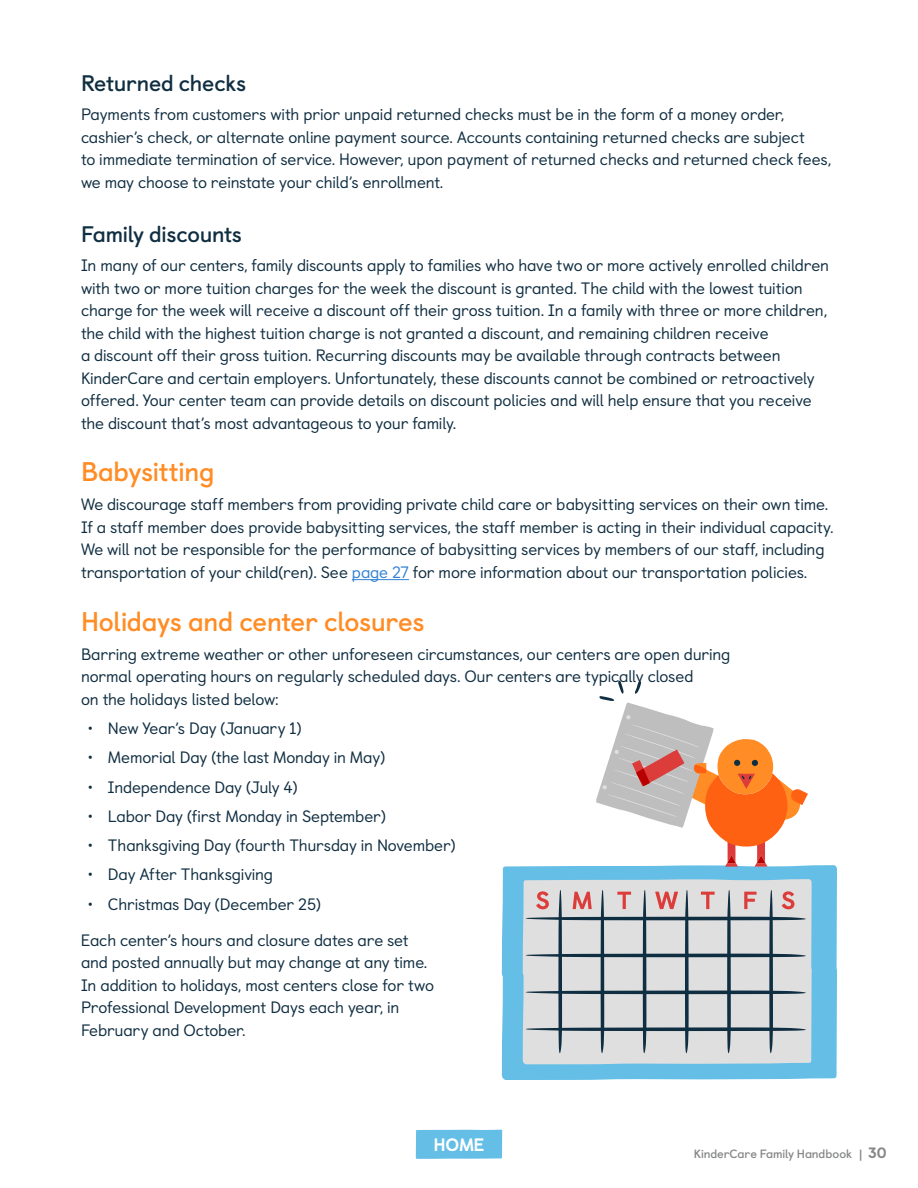
<style>
.page{position:relative;width:918px;height:1188px;background:#fff}
.page>*{position:absolute;margin:0;border:0;box-sizing:border-box;transform-origin:0 0}
.t1{font:700 27px "Castledown";letter-spacing:-.015em;color:#ff8c24}
.t2{font:700 22.5px "Castledown";letter-spacing:-.015em;color:#102e41}
.t3{font:800 18px "Castledown";color:#fff}
.t4{font:16.5px/22.5px "Castledown";letter-spacing:-.015em;color:#102e41}
.t5{font:700 12px "Castledown";letter-spacing:-.01em;color:#868787}
.s1{color:#3282d4}
.s2{font-weight:800;font-size:15px}
</style>
<div class="page">
<hr style="left:352px;top:579px;width:57px;height:1px;background:#3282d4">
<svg style="left:502px;top:681px;width:335px;height:399px"></svg>
<div style="left:416px;top:1130px;width:86px;height:29px;background:#64bee6"></div>
<h2 class="t2" style="left:81px;top:65px;width:167px">Returned checks</h2>
<p class="t4" style="left:81px;top:102px;width:752px">Payments from customers with prior unpaid returned checks must be in the form of a money order, cashier’s check, or alternate online payment source. Accounts containing returned checks are subject<br>to immediate termination of service. However, upon payment of returned checks and returned check fees, we may choose to reinstate your child’s enrollment.</p>
<h2 class="t2" style="left:81px;top:216px;width:163px">Family discounts</h2>
<p class="t4" style="left:81px;top:253px;width:750px">In many of our centers, family discounts apply to families who have two or more actively enrolled children with two or more tuition charges for the week the discount is granted. The child with the lowest tuition charge for the week will receive a discount off their gross tuition. In a family with three or more children, the child with the highest tuition charge is not granted a discount, and remaining children receive<br>a discount off their gross tuition. Recurring discounts may be available through contracts between KinderCare and certain employers. Unfortunately, these discounts cannot be combined or retroactively offered. Your center team can provide details on discount policies and will help ensure that you receive the discount that’s most advantageous to your family.</p>
<h1 class="t1" style="left:81px;top:450px;width:135px">Babysitting</h1>
<p class="t4" style="left:81px;top:492px;width:753px">We discourage staff members from providing private child care or babysitting services on their own time.<br>If a staff member does provide babysitting services, the staff member is acting in their individual capacity.<br>We will not be responsible for the performance of babysitting services by members of our staff, including transportation of your child(ren). See <span class="s1">page 27</span> for more information about our transportation policies.</p>
<h1 class="t1" style="left:81px;top:600px;width:345px">Holidays and center closures</h1>
<p class="t4" style="left:81px;top:641px;width:651px">Barring extreme weather or other unforeseen circumstances, our centers are open during normal operating hours on regularly scheduled days. Our centers are typically closed<br>on the holidays listed below:</p>
<p class="t4" style="left:88px;top:716px;width:215px">• New Year’s Day (January 1)</p>
<p class="t4" style="left:88px;top:745px;width:299px">• Memorial Day (the last Monday in May)</p>
<p class="t4" style="left:88px;top:774px;width:211px">• Independence Day (July 4)</p>
<p class="t4" style="left:88px;top:803px;width:300px">• Labor Day (first Monday in September)</p>
<p class="t4" style="left:88px;top:833px;width:369px">• Thanksgiving Day (fourth Thursday in November)</p>
<p class="t4" style="left:88px;top:862px;width:187px">• Day After Thanksgiving</p>
<p class="t4" style="left:81px;top:884px;width:329px;line-height:36px;text-indent:7px">• Christmas Day (December 25)<br>Each center’s hours and closure dates are set</p>
<p class="t4" style="left:81px;top:950px;width:355px">and posted annually but may change at any time.<br>In addition to holidays, most centers close for two Professional Development Days each year, in February and October.</p>
<p class="t3" style="left:433px;top:1130px;width:53px">HOME</p>
<p class="t5" style="left:694px;top:1144px;width:194px">KinderCare Family Handbook | <span class="s2">30</span></p>
</div>
